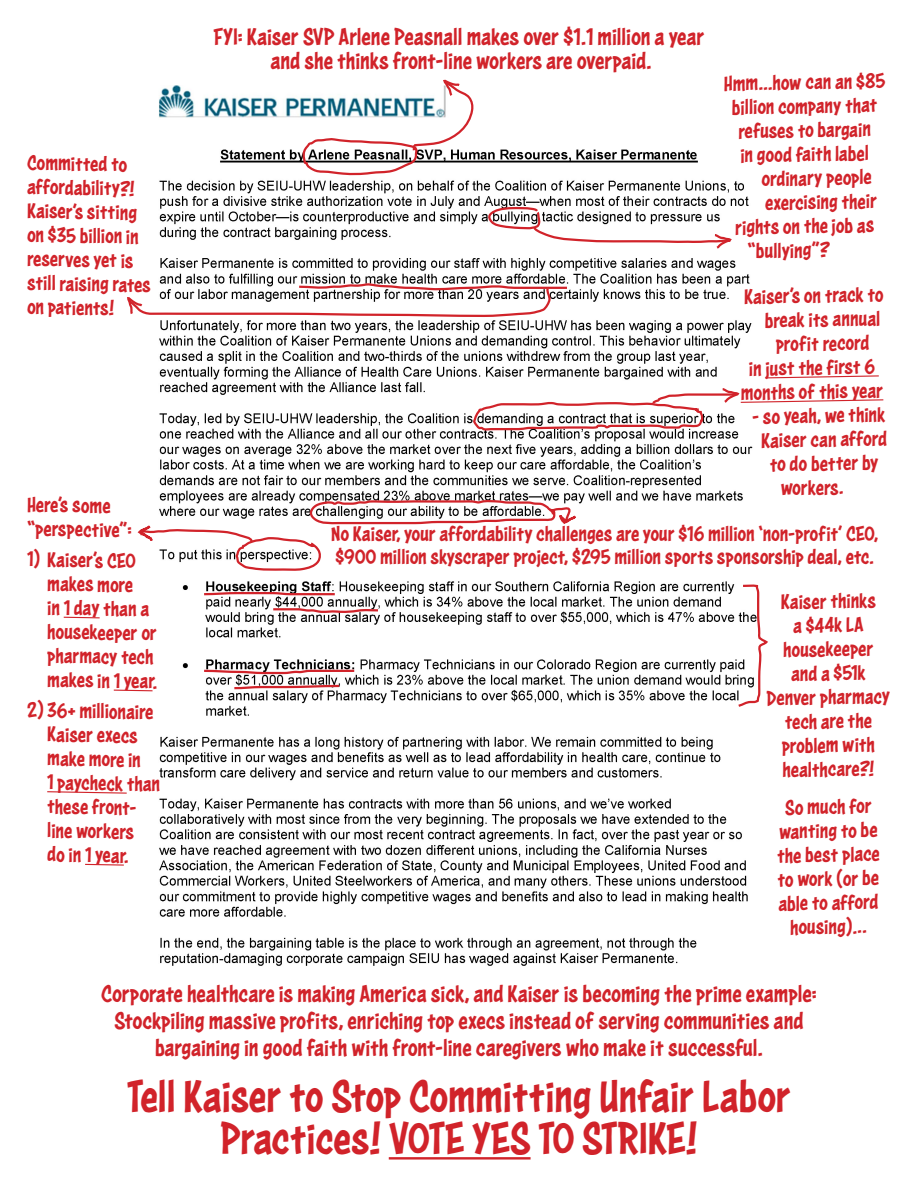
<style>
.page{position:relative;width:918px;height:1188px;background:#fff}
.page>*{position:absolute;margin:0;border:0;box-sizing:border-box;transform-origin:0 0}
.t1{font:48px "Astounder Squared LCBB";color:#d1232a}
.t2{font:25.5px/27px "Astounder Squared LCBB";color:#d1232a;text-align:center}
.t3{font:22.5px/24px "Astounder Squared LCBB";color:#d1232a}
</style>
<div class="page">
<img style="left:159px;top:86px;width:594px;height:415px">
<svg style="left:765px;top:375px;width:114px;height:4px"></svg>
<svg style="left:485px;top:205px;width:248px;height:45px"></svg>
<svg style="left:299px;top:80px;width:176px;height:97px"></svg>
<svg style="left:472px;top:387px;width:412px;height:46px"></svg>
<img style="left:159px;top:581px;width:589px;height:385px">
<svg style="left:63px;top:616px;width:37px;height:3px"></svg>
<svg style="left:113px;top:689px;width:40px;height:3px"></svg>
<svg style="left:47px;top:791px;width:80px;height:3px"></svg>
<svg style="left:85px;top:863px;width:39px;height:3px"></svg>
<hr style="left:389px;top:1157px;width:142px;height:3px;background:#d1232a">
<svg style="left:271px;top:607px;width:109px;height:8px"></svg>
<svg style="left:232px;top:684px;width:109px;height:6px"></svg>
<svg style="left:202px;top:669px;width:154px;height:6px"></svg>
<svg style="left:137px;top:494px;width:456px;height:102px"></svg>
<svg style="left:127px;top:282px;width:442px;height:36px"></svg>
<svg style="left:736px;top:584px;width:32px;height:125px"></svg>
<p class="t3" style="left:27px;top:151px;width:127px;rotate:1deg">Committed to affordability?!<br>Kaiser’s sitting on $35 billion in reserves yet is still raising rates on patients!</p>
<p class="t3" style="left:27px;top:493px;width:107px;rotate:1deg">Here’s some “perspective”:</p>
<p class="t3" style="left:48px;top:548px;width:113px;text-indent:-21px;rotate:1deg">1) Kaiser’s CEO makes more<br>in 1 day than a housekeeper or pharmacy tech makes in 1 year.</p>
<p class="t3" style="left:27px;top:698px;width:128px;text-align:center;rotate:1deg">2) 36+ millionaire<br>Kaiser execs</p>
<p class="t3" style="left:48px;top:746px;width:95px;rotate:1deg">make more in</p>
<p class="t3" style="left:48px;top:770px;width:114px;rotate:1deg">1 paycheck than these front&shy;line workers</p>
<p class="t3" style="left:48px;top:842px;width:83px;rotate:1deg">do in 1 year.</p>
<p class="t2" style="left:213px;top:24px;width:493px">FYI: Kaiser SVP Arlene Peasnall makes over $1.1 million a year</p>
<p class="t2" style="left:271px;top:48px;width:383px">and she thinks front-line workers are overpaid.</p>
<p class="t3" style="left:724px;top:72px;width:163px;rotate:-1deg">Hmm...how can an $85</p>
<p class="t3" style="left:732px;top:96px;width:147px;rotate:-1deg">billion company that</p>
<p class="t3" style="left:738px;top:120px;width:134px;rotate:-1deg">refuses to bargain</p>
<p class="t3" style="left:740px;top:143px;width:130px;rotate:-1deg">in good faith label</p>
<p class="t3" style="left:761px;top:167px;width:112px;rotate:-1deg">ordinary people</p>
<p class="t3" style="left:765px;top:191px;width:114px;rotate:-1deg">exercising their</p>
<p class="t3" style="left:735px;top:216px;width:141px;rotate:-1deg">rights on the job as</p>
<p class="t3" style="left:747px;top:239px;width:84px;rotate:-1deg">“bullying”?</p>
<p class="t3" style="left:744px;top:285px;width:141px;rotate:-1deg">Kaiser’s on track to</p>
<p class="t3" style="left:764px;top:309px;width:117px;rotate:-1deg">break its annual</p>
<p class="t3" style="left:775px;top:332px;width:95px;rotate:-1deg">profit record</p>
<p class="t3" style="left:749px;top:357px;width:128px;rotate:-1deg">in just the first 6</p>
<p class="t3" style="left:740px;top:381px;width:144px;rotate:-1deg">months of this year</p>
<p class="t3" style="left:752px;top:405px;width:135px;rotate:-1deg">- so yeah, we think</p>
<p class="t3" style="left:761px;top:429px;width:128px;rotate:-1deg">Kaiser can afford</p>
<p class="t3" style="left:769px;top:453px;width:110px;rotate:-1deg">to do better by</p>
<p class="t3" style="left:780px;top:476px;width:64px;rotate:-1deg">workers.</p>
<p class="t3" style="left:331px;top:523px;width:548px;line-height:22.5px">No Kaiser, your affordability challenges are your $16 million ‘non-profit’ CEO, $900 million skyscraper project, $295 million sports sponsorship deal, etc.</p>
<p class="t3" style="left:765px;top:590px;width:125px;text-align:center;rotate:-1deg">Kaiser thinks<br>a $44k LA housekeeper<br>and a $51k<br>Denver pharmacy tech are the problem with healthcare?!</p>
<p class="t3" style="left:776px;top:796px;width:104px;text-align:center;rotate:-1deg">So much for wanting to be the best place to work (or be able to afford housing)...</p>
<p class="t2" style="left:101px;top:981px;width:717px">Corporate healthcare is making America sick, and Kaiser is becoming the prime example:<br>Stockpiling massive profits, enriching top execs instead of serving communities and bargaining in good faith with front-line caregivers who make it successful.</p>
<p class="t1" style="left:127px;top:1069px;width:665px">Tell Kaiser to Stop Committing Unfair Labor</p>
<p class="t1" style="left:221px;top:1111px;width:478px">Practices! VOTE YES TO STRIKE!</p>
</div>
